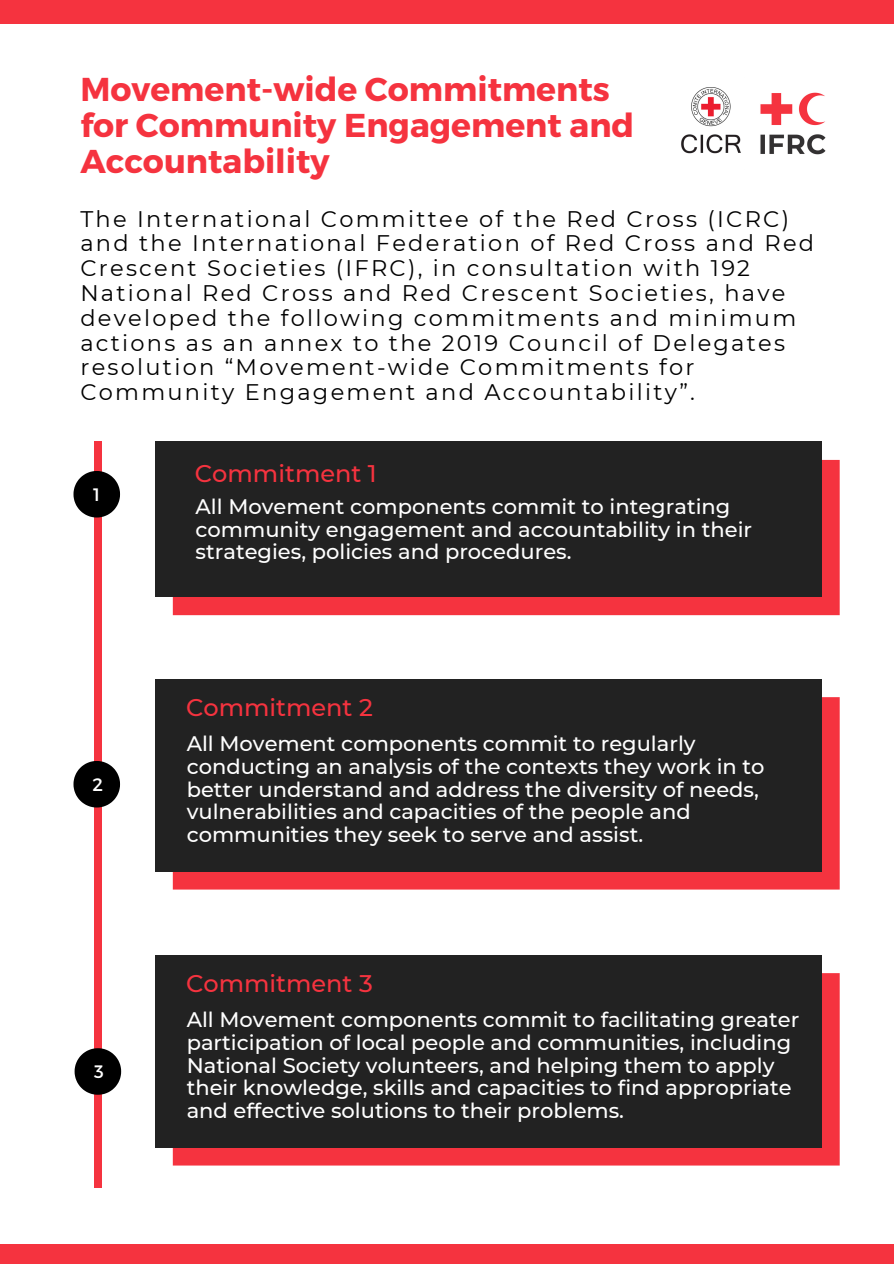
<style>
.page{position:relative;width:894px;height:1264px;background:#fff}
.page>*{position:absolute;margin:0;border:0;box-sizing:border-box;transform-origin:0 0}
.t1{font:700 33px/36px "Montserrat";color:#f5333f}
.t2{font:500 24px "Montserrat";color:#f5333f}
.t3{font:22.5px/24.8px "Montserrat";letter-spacing:.1em;color:#000}
.t4{font:500 21px/22.5px "Montserrat";color:#fff}
.t5{font:18px "Montserrat";color:#fff}
</style>
<div class="page">
<div style="left:94px;top:441px;width:7px;height:746px;background:#f5333f"></div>
<div style="left:0;top:1244px;width:893px;height:19px;background:#f5333f"></div>
<div style="left:0;top:0;width:893px;height:24px;background:#f5333f"></div>
<img style="left:760px;top:92px;width:66px;height:63px">
<img style="left:681px;top:88px;width:60px;height:66px">
<div style="left:173px;top:460px;width:666px;height:155px;background:#f5333f"></div>
<div style="left:154px;top:441px;width:667px;height:156px;background:#222"></div>
<svg style="left:73px;top:471px;width:47px;height:46px"></svg>
<svg style="left:173px;top:697px;width:666px;height:192px;background:#e4313c"></svg>
<div style="left:154px;top:679px;width:667px;height:192px;background:#222"></div>
<svg style="left:73px;top:761px;width:47px;height:46px"></svg>
<svg style="left:173px;top:973px;width:666px;height:192px;background:#e4313c"></svg>
<div style="left:154px;top:954px;width:667px;height:193px;background:#222"></div>
<svg style="left:75px;top:1048px;width:46px;height:46px"></svg>
<p class="t1" style="left:80px;top:70px;width:555px">Movement-wide Commitments for Community Engagement and<br>Accountability</p>
<p class="t3" style="left:80px;top:206px;width:735px">The International Committee of the Red Cross (ICRC) and the International Federation of Red Cross and Red Crescent Societies (IFRC), in consultation with 192<br>National Red Cross and Red Crescent Societies, have developed the following commitments and minimum actions as an annex to the 2019 Council of Delegates resolution “Movement-wide Commitments for Community Engagement and Accountability”.</p>
<p class="t5" style="left:93px;top:483px;width:8px">1</p>
<p class="t5" style="left:92px;top:773px;width:12px">2</p>
<p class="t5" style="left:94px;top:1060px;width:11px">3</p>
<p class="t2" style="left:195px;top:459px;width:183px">Commitment 1</p>
<p class="t4" style="left:195px;top:495px;width:558px">All Movement components commit to integrating community engagement and accountability in their strategies, policies and procedures.</p>
<p class="t2" style="left:186px;top:693px;width:188px">Commitment 2</p>
<p class="t4" style="left:187px;top:732px;width:579px">All Movement components commit to regularly conducting an analysis of the contexts they work in to better understand and address the diversity of needs, vulnerabilities and capacities of the people and communities they seek to serve and assist.</p>
<p class="t2" style="left:186px;top:969px;width:188px">Commitment 3</p>
<p class="t4" style="left:187px;top:1008px;width:614px">All Movement components commit to facilitating greater participation of local people and communities, including National Society volunteers, and helping them to apply their knowledge, skills and capacities to find appropriate and effective solutions to their problems.</p>
</div>
